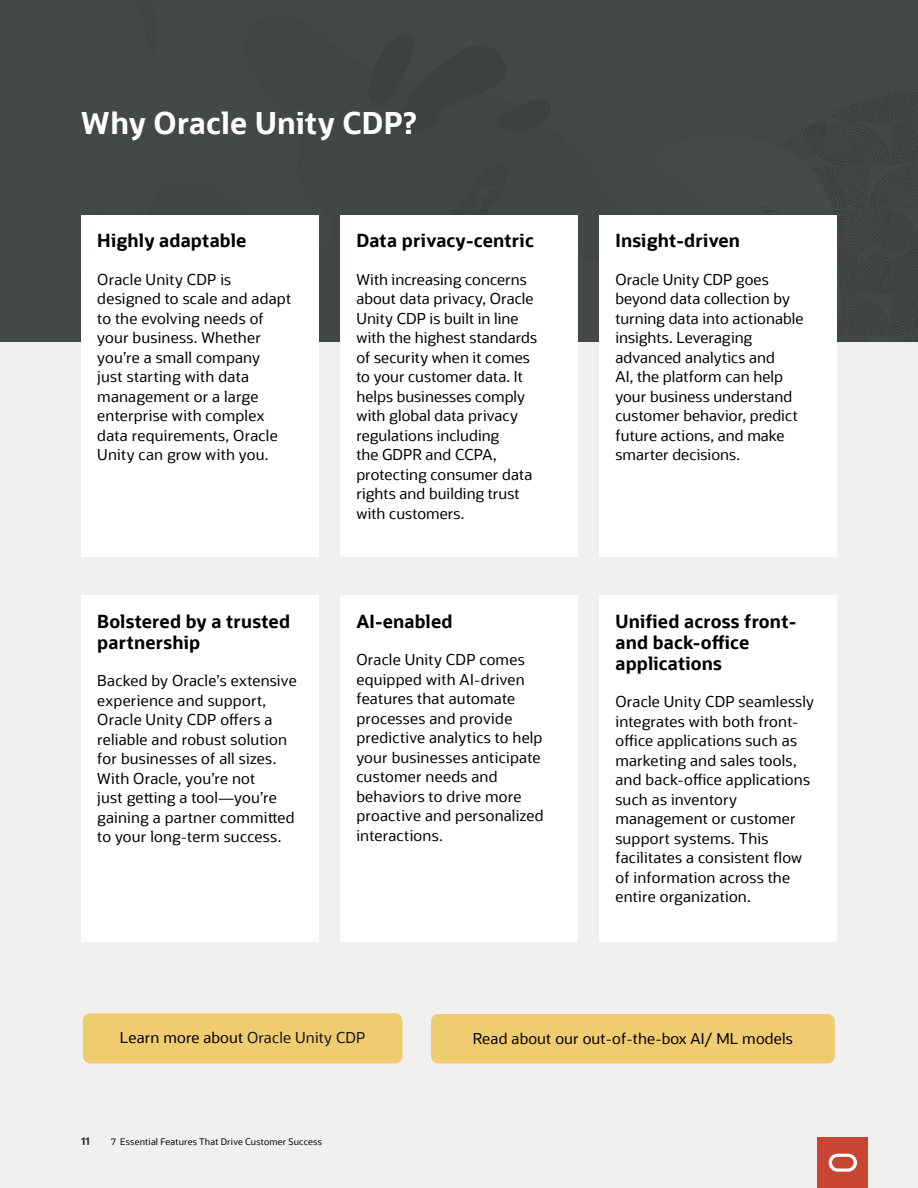
<style>
.page{position:relative;width:918px;height:1188px;background:#fff}
.page>*{position:absolute;margin:0;border:0;box-sizing:border-box;transform-origin:0 0}
.t1{font:700 30px "Oracle Sans";letter-spacing:.01em;color:#fff}
.t2{font:700 18px/21px "Oracle Sans";letter-spacing:.01em;color:#000}
.t3{font:15px/19.5px "Oracle Sans";letter-spacing:.01em;color:#000}
.t4{font:700 10.5px "Oracle Sans";color:#333}
.t5{font:9px "Oracle Sans";letter-spacing:.025em;color:#000}
.s1{color:#171615}
</style>
<div class="page">
<div style="left:0;top:342px;width:918px;height:846px;background:#f1f0ef"></div>
<div style="left:0;top:0;width:918px;height:342px;background:#444949"></div>
<div style="left:81px;top:215px;width:238px;height:342px;background:#fff"></div>
<div style="left:81px;top:596px;width:238px;height:346px;background:#fff"></div>
<div style="left:340px;top:215px;width:238px;height:342px;background:#fff"></div>
<div style="left:340px;top:596px;width:238px;height:346px;background:#fff"></div>
<div style="left:599px;top:215px;width:238px;height:342px;background:#fff"></div>
<div style="left:599px;top:596px;width:238px;height:346px;background:#fff"></div>
<div style="left:818px;top:1137px;width:50px;height:51px;background:#c84534"></div>
<svg style="left:829px;top:1154px;width:28px;height:18px"></svg>
<div style="left:83px;top:1013px;width:319px;height:51px;background:#f0cc71;border-radius:8px"></div>
<div style="left:431px;top:1014px;width:404px;height:50px;background:#f0cc71;border-radius:8px"></div>
<h2 class="t1" style="left:81px;top:104px;width:337px">Why Oracle Unity CDP?</h2>
<h4 class="t2" style="left:97px;top:230px;width:151px">Highly adaptable</h4>
<p class="t3" style="left:97px;top:270px;width:195px">Oracle Unity CDP is designed to scale and adapt to the evolving needs of</p>
<p class="t3" style="left:97px;top:328px;width:165px">your business. Whether</p>
<p class="t3" style="left:97px;top:348px;width:164px">you’re a small company</p>
<p class="t3" style="left:97px;top:367px;width:153px">just starting with data</p>
<p class="t3" style="left:97px;top:387px;width:182px">management or a large enterprise with complex data requirements, Oracle</p>
<p class="t3" style="left:97px;top:445px;width:173px">Unity can grow with you.</p>
<h4 class="t2" style="left:97px;top:611px;width:194px">Bolstered by a trusted partnership</h4>
<p class="t3" style="left:97px;top:671px;width:201px">Backed by Oracle’s extensive experience and support,</p>
<p class="t3" style="left:97px;top:710px;width:177px">Oracle Unity CDP offers a</p>
<p class="t3" style="left:97px;top:729px;width:191px">reliable and robust solution</p>
<p class="t3" style="left:97px;top:749px;width:199px">for businesses of all sizes.<br>With Oracle, you’re not<br>just getting a tool—you’re gaining a partner committed to your long-term success.</p>
<h4 class="t2" style="left:356px;top:230px;width:179px">Data privacy-centric</h4>
<p class="t3" style="left:356px;top:270px;width:172px">With increasing concerns</p>
<p class="t3" style="left:356px;top:289px;width:182px">about data privacy, Oracle<br>Unity CDP is built in line with the highest standards of security when it comes</p>
<p class="t3" style="left:356px;top:367px;width:168px">to your customer data. It</p>
<p class="t3" style="left:356px;top:387px;width:177px">helps businesses comply with global data privacy regulations including<br>the GDPR and CCPA, protecting consumer data rights and building trust</p>
<p class="t3" style="left:356px;top:504px;width:110px">with customers.</p>
<h4 class="t2" style="left:356px;top:611px;width:98px">AI-enabled</h4>
<p class="t3" style="left:356px;top:650px;width:189px">Oracle Unity CDP comes equipped with AI-driven features that automate processes and provide predictive analytics to help your businesses anticipate customer needs and behaviors to drive more proactive and personalized</p>
<p class="t3" style="left:356px;top:825px;width:88px">interactions.</p>
<h4 class="t2" style="left:615px;top:230px;width:126px">Insight-driven</h4>
<p class="t3" style="left:615px;top:270px;width:189px">Oracle Unity CDP goes beyond data collection by turning data into actionable</p>
<p class="t3" style="left:615px;top:328px;width:138px">insights. Leveraging</p>
<p class="t3" style="left:615px;top:348px;width:184px">advanced analytics and<br>AI, the platform can help your business understand customer behavior, predict future actions, and make</p>
<p class="t3" style="left:615px;top:445px;width:126px">smarter decisions.</p>
<p class="t2" style="left:615px;top:611px;width:182px">Unified across front&shy;and back-office applications</p>
<p class="t3" style="left:615px;top:692px;width:200px">Oracle Unity CDP seamlessly integrates with both front&shy;office applications such as marketing and sales tools, and back-office applications such as inventory management or customer support systems. This facilitates a consistent flow of information across the entire organization.</p>
<p class="t3" style="left:120px;top:1028px;width:247px">Learn more about <span class="s1">Oracle Unity CDP</span></p>
<p class="t3" style="left:473px;top:1029px;width:321px">Read about our out-of-the-box AI/ ML models</p>
<p class="t4" style="left:81px;top:1135px;width:10px">11</p>
<p class="t5" style="left:111px;top:1137px;width:212px">7 Essential Features That Drive Customer Success</p>
</div>
